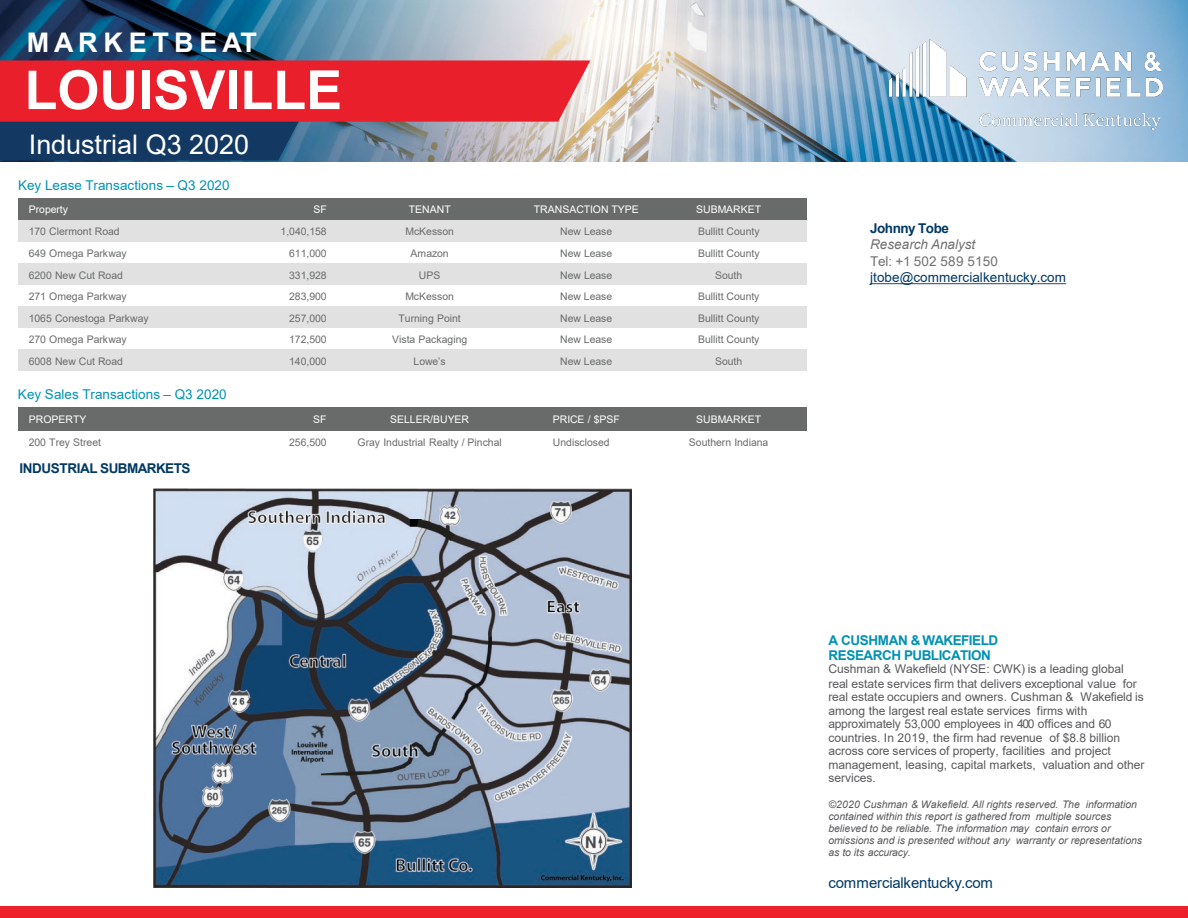
<style>
.page{position:relative;width:1188px;height:918px;background:#fff}
.page>*{position:absolute;margin:0;border:0;box-sizing:border-box;transform-origin:0 0}
.t1{font:700 54px "Arial";color:#fff}
.t2{font:27px "Arial";letter-spacing:-.005em;color:#fff}
.t3{font:700 27px "Arial";letter-spacing:.2em;color:#fff}
.t4{font:15px "Arial";letter-spacing:-.015em;color:#003963}
.t5{font:13.5px "Arial";letter-spacing:.005em;color:#0093b2}
.t6{font:700 13.5px/15.1px "Arial";letter-spacing:-.04em;color:#0092b3}
.t7{font:700 13.5px "Arial";letter-spacing:-.04em;color:#003963}
.t8{font:13.5px "Arial";letter-spacing:.005em;color:#003865}
.t9{font:13.5px "Arial";letter-spacing:.015em;color:#6f7171}
.t10{font:italic 13.5px "Arial";letter-spacing:.005em;color:#6f7171}
.t11{font:12px/13.5px "Arial";letter-spacing:-.005em;color:#58595b}
.t12{font:10.5px "Arial";letter-spacing:-.005em;color:#696b6b}
.t13{font:italic 10.5px/12px "Arial";letter-spacing:-.005em;color:#58595b}
.t14{font:10.5px "Arial";letter-spacing:.005em;color:#fff}
</style>
<div class="page">
<img style="left:0;top:0;width:1188px;height:161px">
<svg style="left:0;top:60px;width:590px;height:101px"></svg>
<img style="left:890px;top:40px;width:272px;height:90px">
<div style="left:0;top:907px;width:1188px;height:11px;background:#ed212a"></div>
<img style="left:153px;top:489px;width:479px;height:399px">
<div style="left:18px;top:198px;width:225px;height:22px;background:#696b6b"></div>
<div style="left:243px;top:198px;width:95px;height:22px;background:#696b6b"></div>
<div style="left:338px;top:198px;width:184px;height:22px;background:#696b6b"></div>
<div style="left:522px;top:198px;width:129px;height:22px;background:#696b6b"></div>
<div style="left:651px;top:198px;width:156px;height:22px;background:#696b6b"></div>
<div style="left:18px;top:220px;width:225px;height:22px;background:#e1e1e1"></div>
<div style="left:243px;top:220px;width:95px;height:22px;background:#e1e1e1"></div>
<div style="left:338px;top:220px;width:184px;height:22px;background:#e1e1e1"></div>
<div style="left:522px;top:220px;width:129px;height:22px;background:#e1e1e1"></div>
<div style="left:651px;top:220px;width:156px;height:22px;background:#e1e1e1"></div>
<div style="left:18px;top:263px;width:225px;height:22px;background:#e1e1e1"></div>
<div style="left:243px;top:263px;width:95px;height:22px;background:#e1e1e1"></div>
<div style="left:338px;top:263px;width:184px;height:22px;background:#e1e1e1"></div>
<div style="left:522px;top:263px;width:129px;height:22px;background:#e1e1e1"></div>
<div style="left:651px;top:263px;width:156px;height:22px;background:#e1e1e1"></div>
<div style="left:18px;top:306px;width:225px;height:22px;background:#e1e1e1"></div>
<div style="left:243px;top:306px;width:95px;height:22px;background:#e1e1e1"></div>
<div style="left:338px;top:306px;width:184px;height:22px;background:#e1e1e1"></div>
<div style="left:522px;top:306px;width:129px;height:22px;background:#e1e1e1"></div>
<div style="left:651px;top:306px;width:156px;height:22px;background:#e1e1e1"></div>
<div style="left:18px;top:350px;width:225px;height:21px;background:#e1e1e1"></div>
<div style="left:243px;top:350px;width:95px;height:21px;background:#e1e1e1"></div>
<div style="left:338px;top:350px;width:184px;height:21px;background:#e1e1e1"></div>
<div style="left:522px;top:350px;width:129px;height:21px;background:#e1e1e1"></div>
<div style="left:651px;top:350px;width:156px;height:21px;background:#e1e1e1"></div>
<div style="left:18px;top:407px;width:225px;height:24px;background:#696b6b"></div>
<div style="left:243px;top:407px;width:95px;height:24px;background:#696b6b"></div>
<div style="left:338px;top:407px;width:184px;height:24px;background:#696b6b"></div>
<div style="left:522px;top:407px;width:129px;height:24px;background:#696b6b"></div>
<div style="left:651px;top:407px;width:156px;height:24px;background:#696b6b"></div>
<svg style="left:870px;top:283px;width:196px;height:1px"></svg>
<h2 class="t3" style="left:27px;top:23px;width:231px">MARKETBEAT</h2>
<h2 class="t1" style="left:24px;top:52px;width:319px">LOUISVILLE</h2>
<p class="t2" style="left:29px;top:126px;width:222px">Industrial Q3 2020</p>
<p class="t5" style="left:18px;top:176px;width:213px">Key Lease Transactions – Q3 2020</p>
<p class="t14" style="left:29px;top:202px;width:41px">Property</p>
<p class="t14" style="left:313px;top:202px;width:15px">SF</p>
<p class="t14" style="left:409px;top:202px;width:44px">TENANT</p>
<p class="t14" style="left:534px;top:202px;width:107px">TRANSACTION TYPE</p>
<p class="t14" style="left:696px;top:202px;width:67px">SUBMARKET</p>
<p class="t12" style="left:29px;top:224px;width:92px">170 Clermont Road</p>
<p class="t12" style="left:281px;top:224px;width:48px">1,040,158</p>
<p class="t12" style="left:406px;top:224px;width:50px">McKesson</p>
<p class="t12" style="left:560px;top:224px;width:54px">New Lease</p>
<p class="t12" style="left:698px;top:224px;width:63px">Bullitt County</p>
<p class="t12" style="left:29px;top:246px;width:99px">649 Omega Parkway</p>
<p class="t12" style="left:289px;top:246px;width:39px">611,000</p>
<p class="t12" style="left:411px;top:246px;width:40px">Amazon</p>
<p class="t12" style="left:560px;top:246px;width:54px">New Lease</p>
<p class="t12" style="left:698px;top:246px;width:63px">Bullitt County</p>
<p class="t12" style="left:29px;top:268px;width:96px">6200 New Cut Road</p>
<p class="t12" style="left:289px;top:268px;width:39px">331,928</p>
<p class="t12" style="left:419px;top:268px;width:23px">UPS</p>
<p class="t12" style="left:560px;top:268px;width:54px">New Lease</p>
<p class="t12" style="left:715px;top:268px;width:29px">South</p>
<p class="t12" style="left:29px;top:289px;width:99px">271 Omega Parkway</p>
<p class="t12" style="left:289px;top:289px;width:39px">283,900</p>
<p class="t12" style="left:406px;top:289px;width:50px">McKesson</p>
<p class="t12" style="left:560px;top:289px;width:54px">New Lease</p>
<p class="t12" style="left:698px;top:289px;width:63px">Bullitt County</p>
<p class="t12" style="left:29px;top:311px;width:121px">1065 Conestoga Parkway</p>
<p class="t12" style="left:289px;top:311px;width:39px">257,000</p>
<p class="t12" style="left:399px;top:311px;width:64px">Turning Point</p>
<p class="t12" style="left:560px;top:311px;width:54px">New Lease</p>
<p class="t12" style="left:698px;top:311px;width:63px">Bullitt County</p>
<p class="t12" style="left:29px;top:332px;width:99px">270 Omega Parkway</p>
<p class="t12" style="left:289px;top:332px;width:39px">172,500</p>
<p class="t12" style="left:392px;top:332px;width:77px">Vista Packaging</p>
<p class="t12" style="left:560px;top:332px;width:54px">New Lease</p>
<p class="t12" style="left:698px;top:332px;width:63px">Bullitt County</p>
<p class="t12" style="left:29px;top:354px;width:96px">6008 New Cut Road</p>
<p class="t12" style="left:289px;top:354px;width:39px">140,000</p>
<p class="t12" style="left:414px;top:354px;width:34px">Lowe’s</p>
<p class="t12" style="left:560px;top:354px;width:54px">New Lease</p>
<p class="t12" style="left:715px;top:354px;width:29px">South</p>
<p class="t5" style="left:18px;top:385px;width:210px">Key Sales Transactions – Q3 2020</p>
<p class="t14" style="left:29px;top:412px;width:59px">PROPERTY</p>
<p class="t14" style="left:313px;top:412px;width:15px">SF</p>
<p class="t14" style="left:390px;top:412px;width:80px">SELLER/BUYER</p>
<p class="t14" style="left:553px;top:412px;width:69px">PRICE / $PSF</p>
<p class="t14" style="left:696px;top:412px;width:67px">SUBMARKET</p>
<p class="t12" style="left:29px;top:435px;width:74px">200 Trey Street</p>
<p class="t12" style="left:289px;top:435px;width:39px">256,500</p>
<p class="t12" style="left:358px;top:435px;width:146px">Gray Industrial Realty / Pinchal</p>
<p class="t12" style="left:553px;top:435px;width:58px">Undisclosed</p>
<p class="t12" style="left:689px;top:435px;width:81px">Southern Indiana</p>
<p class="t7" style="left:19px;top:459px;width:173px">INDUSTRIAL SUBMARKETS</p>
<p class="t7" style="left:870px;top:219px;width:80px">Johnny Tobe</p>
<p class="t10" style="left:870px;top:236px;width:107px">Research Analyst</p>
<p class="t9" style="left:870px;top:252px;width:129px">Tel: +1 502 589 5150</p>
<p class="t8" style="left:870px;top:268px;width:197px">jtobe@commercialkentucky.com</p>
<p class="t6" style="left:828px;top:633px;width:171px">A CUSHMAN &amp; WAKEFIELD<br>RESEARCH PUBLICATION</p>
<p class="t11" style="left:828px;top:662px;width:297px">Cushman &amp; Wakefield (NYSE: CWK) is a leading global</p>
<p class="t11" style="left:828px;top:677px;width:318px">real estate services firm that delivers exceptional value for real estate occupiers and owners. Cushman &amp; Wakefield is among the largest real estate services firms with approximately 53,000 employees in 400 offices and 60 countries. In 2019, the firm had revenue of $8.8 billion across core services of property, facilities and project management, leasing, capital markets, valuation and other services.</p>
<p class="t13" style="left:828px;top:798px;width:315px">©2020 Cushman &amp; Wakefield. All rights reserved. The information contained within this report is gathered from multiple sources believed to be reliable. The information may contain errors or omissions and is presented without any warranty or representations as to its accuracy.</p>
<p class="t4" style="left:828px;top:873px;width:166px">commercialkentucky.com</p>
</div>
